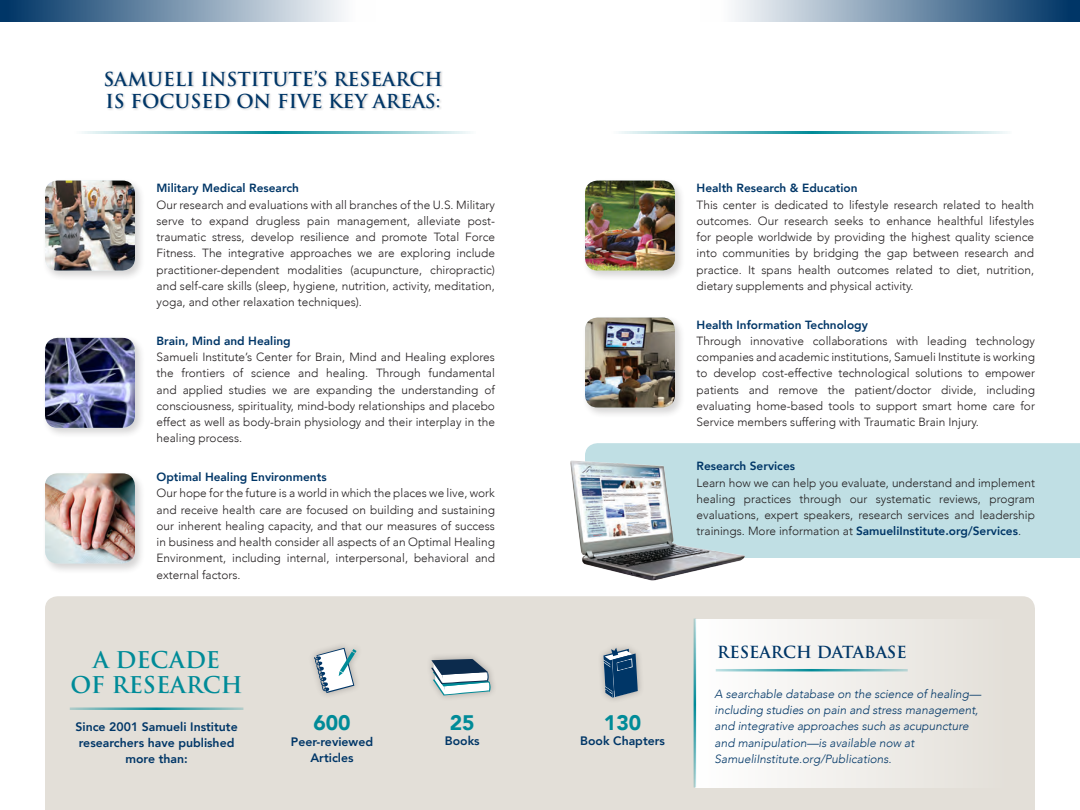
<style>
.page{position:relative;width:1080px;height:810px;background:#fff}
.page>*{position:absolute;margin:0;border:0;box-sizing:border-box;transform-origin:0 0}
.heading{font:700 22.5px/25px "Trajan Pro";color:#008b98;text-align:center}
.text{font:900 21px "Avenir";color:#008b98}
.heading-2{font:700 18.75px/22.5px "Trajan Pro";color:#003667}
.heading-3{font:700 16.25px "Trajan Pro";color:#003667}
.text-2{font:800 12.25px/15.8px "Avenir";color:#003667;text-align:center}
.body{font:300 11.88px/16.2px "Avenir";color:#231f20;text-align:justify}
.body-2{font:italic 300 11.88px/16.2px "Avenir";color:#003667}
.subhead{font:800 11.88px "Avenir";color:#003667}
.s1{font-weight:800;color:#003667}
</style>
<div class="page">
<div style="left:585px;top:443px;width:495px;height:115px;background:#c0dfe4"></div>
<div style="left:42px;top:178px;width:104px;height:104px;background:#231f20;opacity:.19"></div>
<img style="left:45px;top:181px;width:90px;height:90px">
<div style="left:42px;top:335px;width:104px;height:104px;background:#231f20;opacity:.19"></div>
<img style="left:45px;top:338px;width:90px;height:90px">
<div style="left:45px;top:596px;width:990px;height:214px;background:#e3dfd8"></div>
<div style="left:425px;top:652px;width:72px;height:50px;background:#231f20;opacity:.3"></div>
<svg style="left:431px;top:659px;width:60px;height:37px"></svg>
<div style="left:597px;top:642px;width:48px;height:62px;background:#231f20;opacity:.3"></div>
<svg style="left:603px;top:648px;width:35px;height:50px;background:#446889"></svg>
<div style="left:308px;top:641px;width:54px;height:58px;background:#e3dfd8"></div>
<svg style="left:314px;top:648px;width:43px;height:45px"></svg>
<div style="left:582px;top:178px;width:104px;height:104px;background:#231f20;opacity:.19"></div>
<img style="left:585px;top:181px;width:90px;height:90px">
<div style="left:42px;top:471px;width:104px;height:103px;background:#231f20;opacity:.19"></div>
<img style="left:45px;top:473px;width:90px;height:90px">
<div style="left:582px;top:315px;width:104px;height:104px;background:#231f20;opacity:.19"></div>
<img style="left:585px;top:318px;width:90px;height:90px">
<div style="left:695px;top:619px;width:326px;height:169px;background:linear-gradient(to right,#fefeff,#e2ded7)"></div>
<hr style="left:694px;top:619px;width:2px;height:168px;background:#008b98">
<div style="left:0;top:0;width:376px;height:22px;background:linear-gradient(to right,#003364,#fff)"></div>
<div style="left:700px;top:0;width:380px;height:22px;background:linear-gradient(to right,#fff,#003264)"></div>
<div style="left:105px;top:69px;width:340px;height:43px;background:#231f20;opacity:.2"></div>
<hr style="left:71px;top:131px;width:405px;height:3px;background:#008b98">
<hr style="left:608px;top:131px;width:404px;height:3px;background:#008b98">
<hr style="left:716px;top:669px;width:192px;height:2px;background:#008b98">
<hr style="left:70px;top:708px;width:173px;height:2px;background:#008b98">
<img style="left:570px;top:454px;width:183px;height:127px">
<p class="heading-2" style="left:103px;top:68px;width:341px">SAMUELI INSTITUTE’S RESEARCH<br>IS FOCUSED ON FIVE KEY AREAS:</p>
<p class="subhead" style="left:157px;top:177px;width:144px">Military Medical Research</p>
<p class="body" style="left:157px;top:196px;width:340px">Our research and evaluations with all branches of the U.S. Military serve to expand drugless pain management, alleviate post&shy;traumatic stress, develop resilience and promote Total Force Fitness. The integrative approaches we are exploring include practitioner-dependent modalities (acupuncture, chiropractic) and self-care skills (sleep, hygiene, nutrition, activity, meditation, yoga, and other relaxation techniques).</p>
<p class="subhead" style="left:157px;top:330px;width:136px">Brain, Mind and Healing</p>
<p class="body" style="left:157px;top:349px;width:340px">Samueli Institute’s Center for Brain, Mind and Healing explores the frontiers of science and healing. Through fundamental and applied studies we are expanding the understanding of consciousness, spirituality, mind-body relationships and placebo effect as well as body-brain physiology and their interplay in the healing process.</p>
<p class="subhead" style="left:157px;top:466px;width:172px">Optimal Healing Environments</p>
<p class="body" style="left:157px;top:485px;width:340px">Our hope for the future is a world in which the places we live, work and receive health care are focused on building and sustaining our inherent healing capacity, and that our measures of success in business and health consider all aspects of an Optimal Healing Environment, including internal, interpersonal, behavioral and external factors.</p>
<p class="heading" style="left:70px;top:648px;width:174px">A DECADE<br>OF RESEARCH</p>
<p class="text-2" style="left:75px;top:718px;width:164px">Since 2001 Samueli Institute researchers have published more than:</p>
<p class="text" style="left:313px;top:705px;width:39px">600</p>
<p class="text-2" style="left:291px;top:733px;width:84px">Peer-reviewed<br>Articles</p>
<p class="text" style="left:450px;top:705px;width:26px">25</p>
<p class="text-2" style="left:445px;top:732px;width:36px">Books</p>
<p class="subhead" style="left:697px;top:177px;width:163px">Health Research &amp; Education</p>
<p class="body" style="left:697px;top:196px;width:339px">This center is dedicated to lifestyle research related to health outcomes. Our research seeks to enhance healthful lifestyles for people worldwide by providing the highest quality science into communities by bridging the gap between research and practice. It spans health outcomes related to diet, nutrition, dietary supplements and physical activity.</p>
<p class="subhead" style="left:697px;top:314px;width:173px">Health Information Technology</p>
<p class="body" style="left:697px;top:333px;width:340px">Through innovative collaborations with leading technology companies and academic institutions, Samueli Institute is working to develop cost-effective technological solutions to empower patients and remove the patient/doctor divide, including evaluating home-based tools to support smart home care for Service members suffering with Traumatic Brain Injury.</p>
<p class="subhead" style="left:697px;top:455px;width:100px">Research Services</p>
<p class="body" style="left:697px;top:474px;width:340px">Learn how we can help you evaluate, understand and implement healing practices through our systematic reviews, program evaluations, expert speakers, research services and leadership trainings. More information at <span class="s1">SamueliInstitute.org/Services</span>.</p>
<p class="text" style="left:604px;top:704px;width:39px">130</p>
<p class="text-2" style="left:580px;top:732px;width:86px">Book Chapters</p>
<p class="heading-3" style="left:717px;top:642px;width:191px">RESEARCH DATABASE</p>
<p class="body-2" style="left:715px;top:686px;width:268px">A searchable database on the science of healing— including studies on pain and stress management, and integrative approaches such as acupuncture and manipulation—is available now at SamueliInstitute.org/Publications.</p>
</div>
